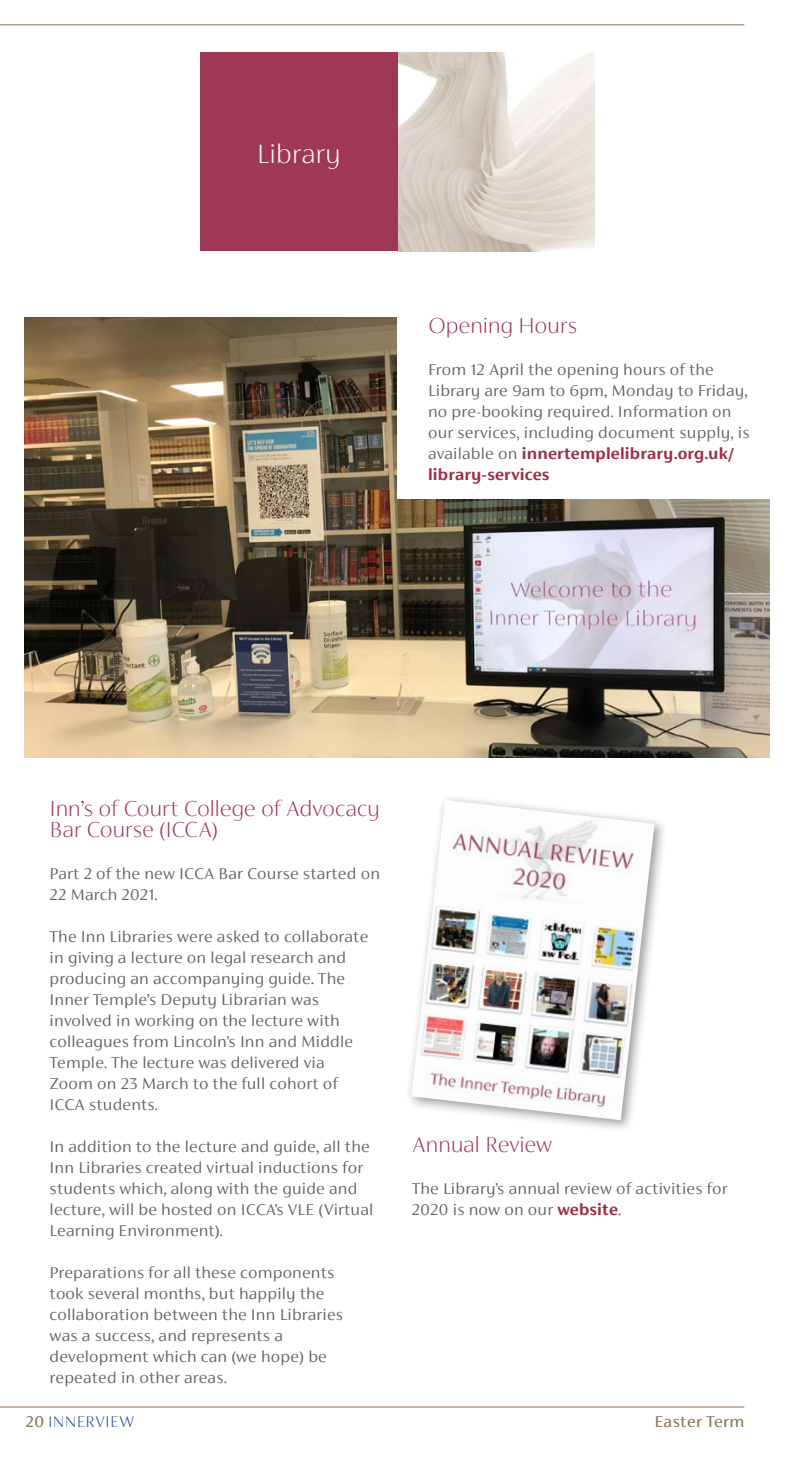
<style>
.page{position:relative;width:794px;height:1474px;background:#fff}
.page>*{position:absolute;margin:0;border:0;box-sizing:border-box;transform-origin:0 0}
.t1{font:100 29.93px "FS Siena";letter-spacing:-.005em;color:#fff}
.Text_first_para_9_12{font:100 24.5px/21px "FS Siena";letter-spacing:-.015em;color:#9e3855}
.Text_first_para_9_12-2{font:300 17.5px/21px "FS Siena";letter-spacing:.01em;color:#646363}
.t2{font:100 17.5px "FS Siena";letter-spacing:.02em;color:#164194}
.t3{font:17.5px "FS Siena";letter-spacing:.02em;color:#8b7153}
.s1{font-weight:700;color:#9b3047}
.s2{font-weight:400;color:#8b7153}
</style>
<div class="page">
<hr style="left:0;top:1406px;width:744px;height:1px;background:#8b7153">
<hr style="left:0;top:24px;width:744px;height:1px;background:#8b7153">
<img style="left:25px;top:317px;width:744px;height:440px">
<img style="left:397px;top:52px;width:197px;height:199px">
<div style="left:200px;top:52px;width:197px;height:199px;background:#9e3855"></div>
<div style="left:405px;top:794px;width:262px;height:339px;background:#000;opacity:.4"></div>
<img style="left:411px;top:800px;width:243px;height:320px">
<div style="left:397px;top:275px;width:387px;height:224px;background:#fff"></div>
<p class="t1" style="left:257px;top:138px;width:85px">Library</p>
<p class="Text_first_para_9_12" style="left:428px;top:314px;width:151px">Opening Hours</p>
<p class="Text_first_para_9_12-2" style="left:428px;top:358px;width:323px">From 12 April the opening hours of the Library are 9am to 6pm, Monday to Friday, no pre-booking required. Information on our services, including document supply, is available on <span class="s1">innertemplelibrary.org.uk/ library-services</span></p>
<p class="Text_first_para_9_12" style="left:50px;top:797px;width:331px">Inn’s of Court College of Advocacy<br>Bar Course (ICCA)</p>
<p class="Text_first_para_9_12-2" style="left:50px;top:862px;width:332px">Part 2 of the new ICCA Bar Course started on<br>22 March 2021.</p>
<p class="Text_first_para_9_12-2" style="left:50px;top:925px;width:320px">The Inn Libraries were asked to collaborate in giving a lecture on legal research and producing an accompanying guide. The Inner Temple’s Deputy Librarian was involved in working on the lecture with colleagues from Lincoln’s Inn and Middle Temple. The lecture was delivered via Zoom on 23 March to the full cohort of ICCA students.</p>
<p class="Text_first_para_9_12-2" style="left:50px;top:1135px;width:325px">In addition to the lecture and guide, all the Inn Libraries created virtual inductions for students which, along with the guide and lecture, will be hosted on ICCA’s VLE (Virtual Learning Environment).</p>
<p class="Text_first_para_9_12-2" style="left:50px;top:1261px;width:295px">Preparations for all these components took several months, but happily the collaboration between the Inn Libraries was a success, and represents a development which can (we hope) be repeated in other areas.</p>
<p class="Text_first_para_9_12" style="left:412px;top:1133px;width:142px">Annual Review</p>
<p class="Text_first_para_9_12-2" style="left:412px;top:1177px;width:317px">The Library’s annual review of activities for<br>2020 is now on our <span class="s1">website</span>.</p>
<p class="t2" style="left:25px;top:1412px;width:110px"><span class="s2">20</span> INNERVIEW</p>
<p class="t3" style="left:654px;top:1412px;width:91px">Easter Term</p>
</div>
